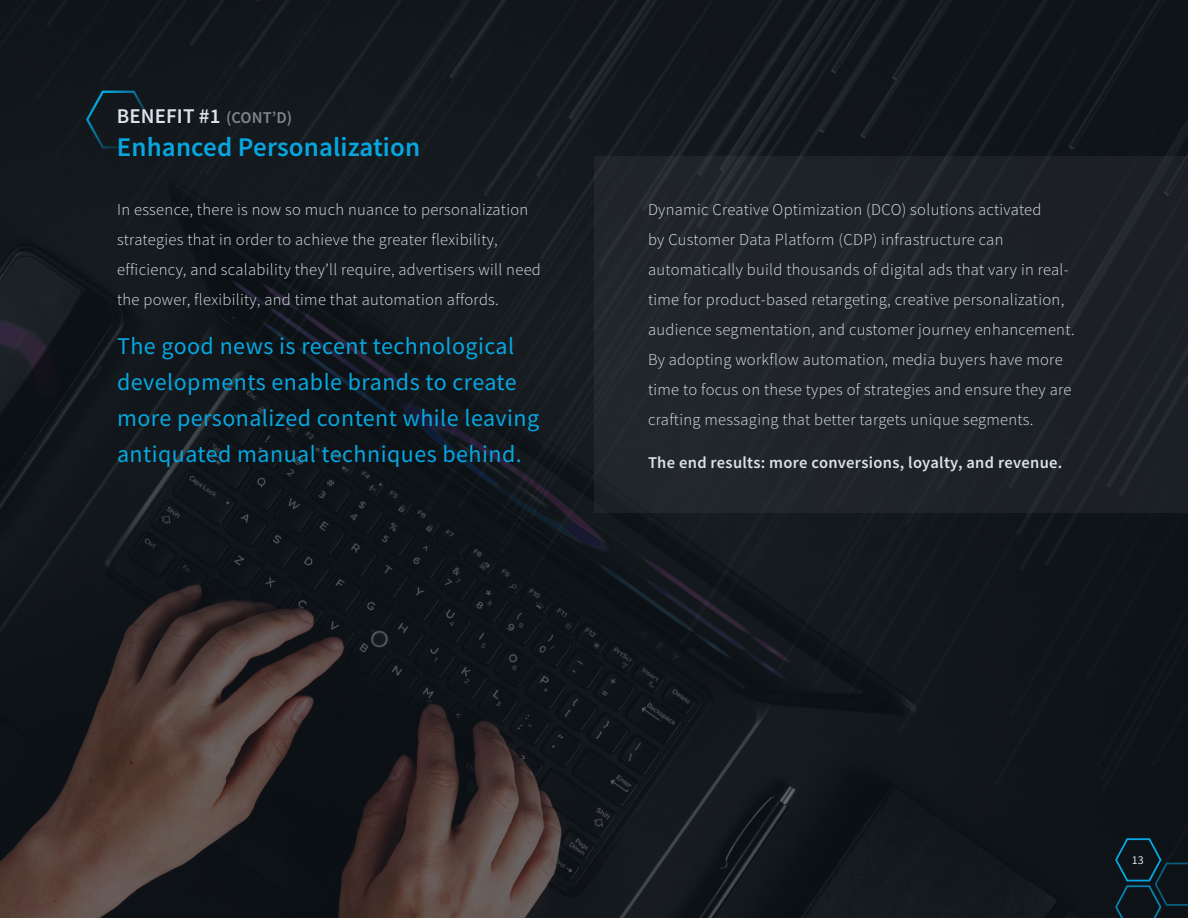
<style>
.page{position:relative;width:1188px;height:918px;background:#fff}
.page>*{position:absolute;margin:0;border:0;box-sizing:border-box;transform-origin:0 0}
.t1{font:600 27px "Source Sans Pro";letter-spacing:.005em;color:#06a7e0}
.t2{font:24px/36px "Source Sans Pro";letter-spacing:.02em;color:#06a7e0}
.t3{font:600 21px "Source Sans Pro";letter-spacing:.005em;color:#dde2eb}
.t4{font:300 16.5px/30px "Source Sans Pro";letter-spacing:.02em;color:#dde2eb}
.t5{font:600 16.5px "Source Sans Pro";letter-spacing:.02em;color:#dde2eb}
.t6{font:12px "Source Sans Pro";color:#dde2eb}
.s1{font-size:16.5px;color:#7c878d}
</style>
<div class="page">
<img style="left:0;top:0;width:1188px;height:918px">
<div style="left:594px;top:156px;width:594px;height:357px;background:#1f2429"></div>
<svg style="left:1115px;top:838px;width:73px;height:80px;background:#0c1e27"></svg>
<svg style="left:85px;top:89px;width:67px;height:61px;background:#111f26"></svg>
<p class="t3" style="left:117px;top:102px;width:177px">BENEFIT #1 <span class="s1">(CONT’D)</span></p>
<h1 class="t1" style="left:117px;top:129px;width:305px">Enhanced Personalization</h1>
<p class="t4" style="left:117px;top:194px;width:425px">In essence, there is now so much nuance to personalization strategies that in order to achieve the greater flexibility, efficiency, and scalability they’ll require, advertisers will need the power, flexibility, and time that automation affords.</p>
<h2 class="t2" style="left:117px;top:328px;width:424px">The good news is recent technological developments enable brands to create more personalized content while leaving antiquated manual techniques behind.</h2>
<p class="t4" style="left:648px;top:194px;width:428px">Dynamic Creative Optimization (DCO) solutions activated<br>by Customer Data Platform (CDP) infrastructure can automatically build thousands of digital ads that vary in real&shy;time for product-based retargeting, creative personalization, audience segmentation, and customer journey enhancement.<br>By adopting workflow automation, media buyers have more time to focus on these types of strategies and ensure they are crafting messaging that better targets unique segments.</p>
<p class="t5" style="left:648px;top:452px;width:416px">The end results: more conversions, loyalty, and revenue.</p>
<p class="t6" style="left:1132px;top:852px;width:13px">13</p>
</div>
